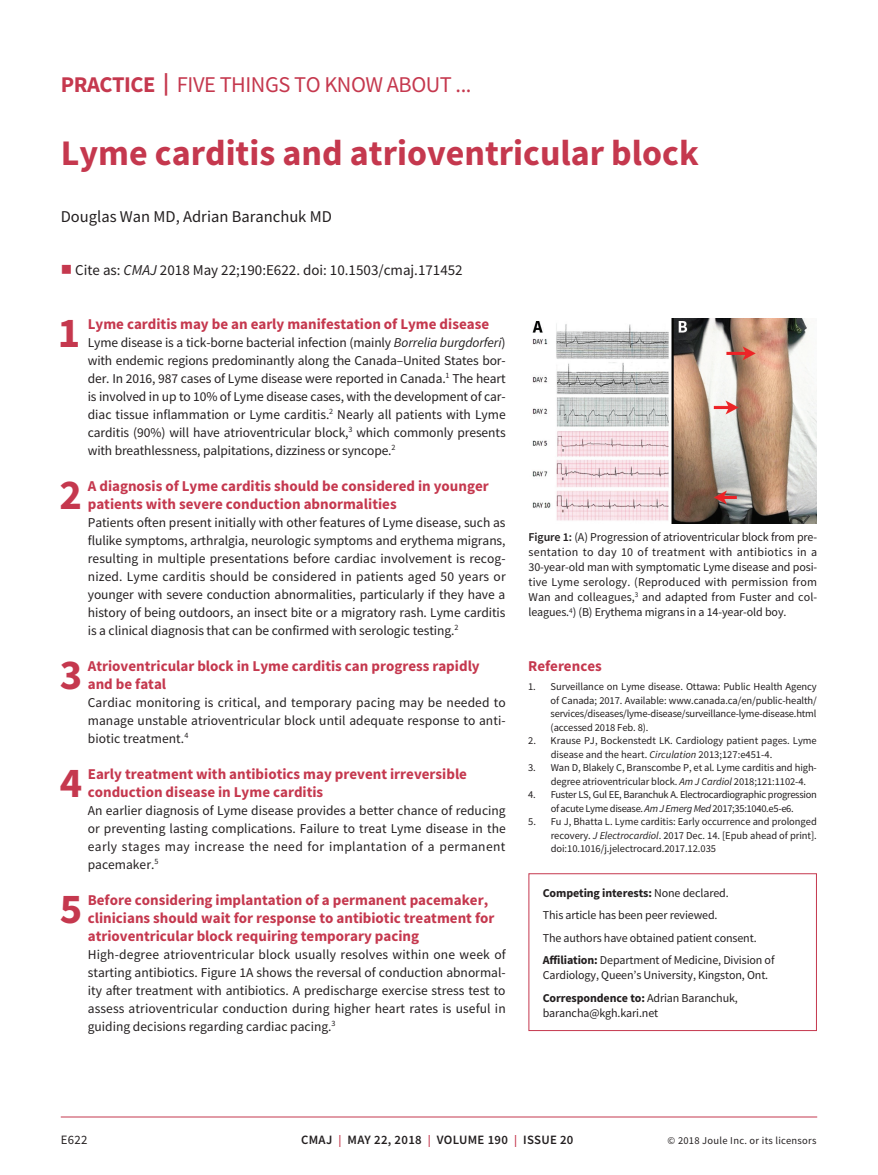
<style>
.page{position:relative;width:878px;height:1175px;background:#fff}
.page>*{position:absolute;margin:0;border:0;box-sizing:border-box;transform-origin:0 0}
.t1{font:700 42.6px "Source Sans Pro";color:#c5384e}
.t2{font:700 36px "Source Sans Pro";color:#c5384e}
.t3{font:22.5px "Source Sans Pro";letter-spacing:-.02em;color:#c5384e}
.t4{font:16.5px "Source Sans Pro";color:#231f20}
.t5{font:700 15px/18px "Source Sans Pro";color:#c5384e}
.t6{font:15px "Source Sans Pro";color:#231f20}
.t7{font:13.5px/18px "Source Sans Pro";color:#231f20;text-align:justify}
.t8{font:600 12.75px "Source Sans Pro";letter-spacing:.025em;color:#231f20}
.t9{font:12.75px "Source Sans Pro";color:#231f20}
.t10{font:12px/15px "Source Sans Pro";letter-spacing:-.01em;color:#231f20}
.t11{font:10.5px/13.5px "Source Sans Pro";letter-spacing:-.01em;color:#231f20;text-align:justify}
.t12{font:10.5px/13.5px "Source Sans Pro";letter-spacing:-.03em;color:#231f20;text-align:center}
.t13{font:10.5px "Source Sans Pro";letter-spacing:.025em;color:#231f20}
.s1{font-weight:700}
.s2{color:#c5384e}
.s3{font-style:italic}
.s4{font-weight:600}
.s5{font-size:12px;color:#c5384e}
</style>
<div class="page">
<hr style="left:61px;top:1116px;width:756px;height:1px;background:#c5384e">
<div style="left:528px;top:873px;width:288px;height:157px;border:1px solid #c5384e"></div>
<img style="left:532px;top:319px;width:284px;height:204px">
<h3 class="t3" style="left:61px;top:70px;width:412px"><span class="s1">PRACTICE |</span> FIVE THINGS TO KNOW ABOUT ...</h3>
<h2 class="t2" style="left:61px;top:129px;width:639px">Lyme carditis and atrioventricular block</h2>
<p class="t4" style="left:61px;top:206px;width:273px">Douglas Wan MD, Adrian Baranchuk MD</p>
<p class="t6" style="left:61px;top:260px;width:403px"><span class="s2">■</span> Cite as: <span class="s3">CMAJ</span> 2018 May 22;190:E622. doi: 10.1503/cmaj.171452</p>
<h1 class="t1" style="left:58px;top:304px;width:24px">1</h1>
<p class="t5" style="left:88px;top:314px;width:403px">Lyme carditis may be an early manifestation of Lyme disease</p>
<p class="t7" style="left:88px;top:333px;width:419px">Lyme disease is a tick-borne bacterial infection (mainly <span class="s3">Borrelia burgdorferi</span>) with endemic regions predominantly along the Canada–United States bor&shy;der. In 2016, 987 cases of Lyme disease were reported in Canada.<sup>1</sup> The heart is involved in up to 10% of Lyme disease cases, with the development of car&shy;diac tissue inflammation or Lyme carditis.<sup>2</sup> Nearly all patients with Lyme carditis (90%) will have atrioventricular block,<sup>3</sup> which commonly presents with breathlessness, palpitations, dizziness or syncope.<sup>2</sup></p>
<h1 class="t1" style="left:59px;top:466px;width:24px">2</h1>
<p class="t5" style="left:88px;top:476px;width:402px">A diagnosis of Lyme carditis should be considered in younger patients with severe conduction abnormalities</p>
<p class="t7" style="left:88px;top:513px;width:419px">Patients often present initially with other features of Lyme disease, such as flulike symptoms, arthralgia, neurologic symptoms and erythema migrans, resulting in multiple presentations before cardiac involvement is recog&shy;nized. Lyme carditis should be considered in patients aged 50 years or younger with severe conduction abnormalities, particularly if they have a history of being outdoors, an insect bite or a migratory rash. Lyme carditis is a clinical diagnosis that can be confirmed with serologic testing.<sup>2</sup></p>
<h1 class="t1" style="left:60px;top:646px;width:24px">3</h1>
<p class="t5" style="left:88px;top:656px;width:393px">Atrioventricular block in Lyme carditis can progress rapidly and be fatal</p>
<p class="t7" style="left:88px;top:693px;width:419px">Cardiac monitoring is critical, and temporary pacing may be needed to manage unstable atrioventricular block until adequate response to anti&shy;biotic treatment.<sup>4</sup></p>
<h1 class="t1" style="left:60px;top:754px;width:24px">4</h1>
<p class="t5" style="left:88px;top:764px;width:381px">Early treatment with antibiotics may prevent irreversible conduction disease in Lyme carditis</p>
<p class="t7" style="left:88px;top:801px;width:419px">An earlier diagnosis of Lyme disease provides a better chance of reducing or preventing lasting complications. Failure to treat Lyme disease in the early stages may increase the need for implantation of a permanent pacemaker.<sup>5</sup></p>
<h1 class="t1" style="left:60px;top:880px;width:24px">5</h1>
<p class="t5" style="left:88px;top:890px;width:408px">Before considering implantation of a permanent pacemaker, clinicians should wait for response to antibiotic treatment for atrioventricular block requiring temporary pacing</p>
<p class="t7" style="left:88px;top:945px;width:419px">High-degree atrioventricular block usually resolves within one week of starting antibiotics. Figure 1A shows the reversal of conduction abnormal&shy;ity after treatment with antibiotics. A predischarge exercise stress test to assess atrioventricular conduction during higher heart rates is useful in guiding decisions regarding cardiac pacing.<sup>3</sup></p>
<p class="t10" style="left:528px;top:530px;width:290px;text-align:justify"><span class="s4">Figure 1:</span> (A) Progression of atrioventricular block from pre&shy;sentation to day 10 of treatment with antibiotics in a 30-year-old man with symptomatic Lyme disease and posi&shy;tive Lyme serology. (Reproduced with permission from Wan and colleagues,<sup>3</sup> and adapted from Fuster and col&shy;leagues.<sup>4</sup>) (B) Erythema migrans in a 14-year-old boy.</p>
<p class="t5" style="left:528px;top:656px;width:75px">References</p>
<p class="t11" style="left:550px;top:680px;width:268px;text-indent:-22px">1. Surveillance on Lyme disease. Ottawa: Public Health Agency of Canada; 2017. Available: www.canada.ca/en/public-health/ services/diseases/lyme-disease/surveillance-lyme-disease.html (accessed 2018 Feb. 8).</p>
<p class="t11" style="left:550px;top:734px;width:268px;text-indent:-23px">2. Krause PJ, Bockenstedt LK. Cardiology patient pages. Lyme disease and the heart. <span class="s3">Circulation</span> 2013;127:e451-4.</p>
<p class="t11" style="left:550px;top:761px;width:268px;text-indent:-23px">3. Wan D, Blakely C, Branscombe P, et al. Lyme carditis and high&shy;degree atrioventricular block. <span class="s3">Am J Cardiol</span> 2018;121:1102-4.</p>
<p class="t12" style="left:528px;top:788px;width:290px">4. Fuster LS, Gul EE, Baranchuk A. Electrocardiographic progression of acute Lyme disease. <span class="s3">Am J Emerg Med</span> 2017;35:1040.e5-e6.</p>
<p class="t11" style="left:550px;top:815px;width:268px;text-indent:-23px">5. Fu J, Bhatta L. Lyme carditis: Early occurrence and prolonged recovery. <span class="s3">J Electrocardiol</span>. 2017 Dec. 14. [Epub ahead of print]. doi:10.1016/j.jelectrocard.2017.12.035</p>
<p class="t10" style="left:542px;top:881px;width:233px;line-height:22.5px"><span class="s1">Competing interests:</span> None declared.<br>This article has been peer reviewed.<br>The authors have obtained patient consent.<br><span class="s1">Affiliation:</span> Department of Medicine, Division of</p>
<p class="t10" style="left:542px;top:963px;width:227px;line-height:22.5px">Cardiology, Queen’s University, Kingston, Ont.<br><span class="s1">Correspondence to:</span> Adrian Baranchuk,</p>
<p class="t10" style="left:542px;top:1005px;width:117px">barancha@kgh.kari.net</p>
<p class="t9" style="left:61px;top:1132px;width:28px">E622</p>
<p class="t8" style="left:301px;top:1131px;width:274px">CMAJ <span class="s5">|</span> MAY 22, 2018 <span class="s5">|</span> VOLUME 190 <span class="s5">|</span> ISSUE 20</p>
<p class="t13" style="left:667px;top:1134px;width:150px">© 2018 Joule Inc. or its licensors</p>
</div>
